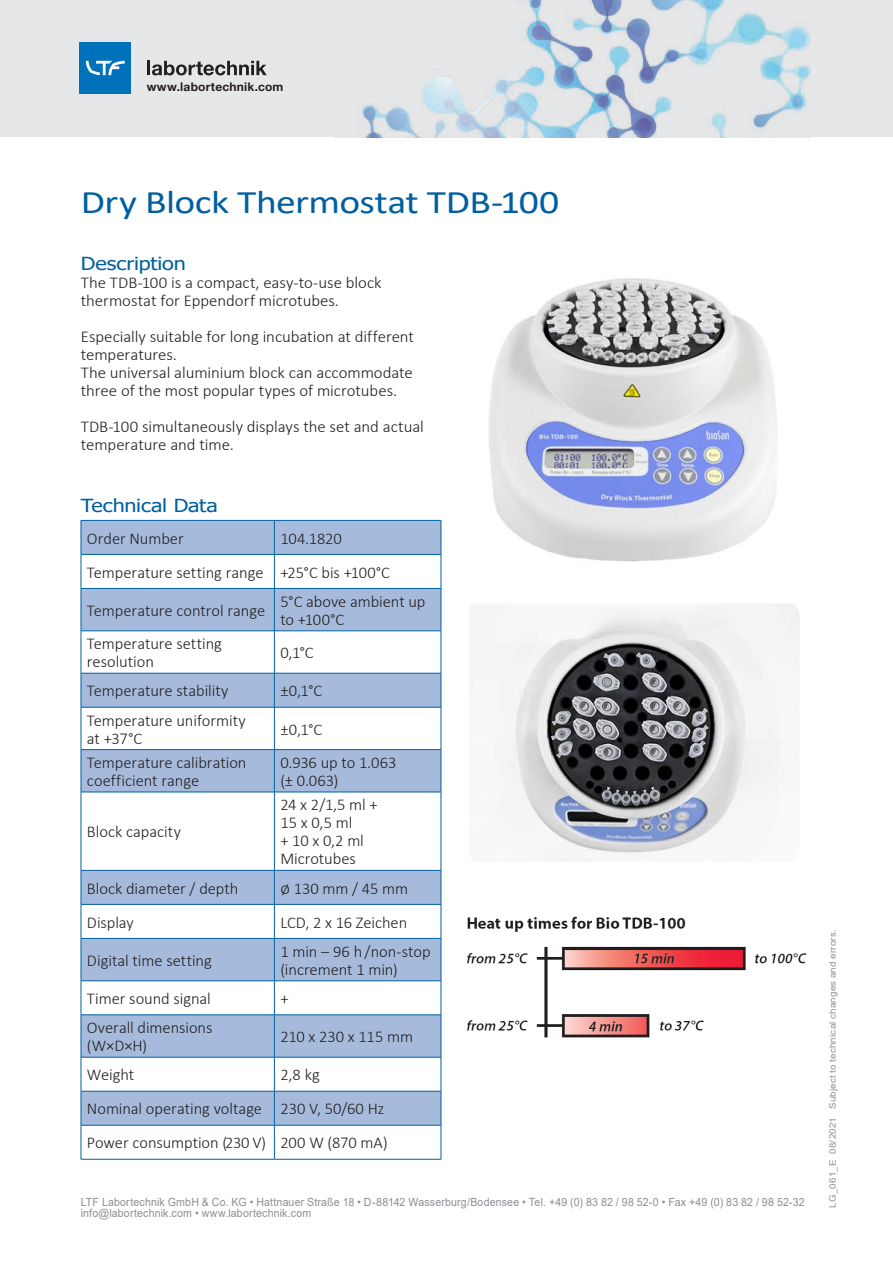
<style>
.page{position:relative;width:893px;height:1263px;background:#fff}
.page>*{position:absolute;margin:0;border:0;box-sizing:border-box;transform-origin:0 0}
.Headline{font:33px "Calibri";letter-spacing:-.015em;color:#00609f;scale:1.2 1}
.Subline{font:18px "Tahoma";letter-spacing:-.01em;color:#00609f;scale:1.2 1}
.Body{font:300 16.5px/18px "Calibri";letter-spacing:-.005em;color:#231f20}
.t1{font:700 12px "Helvetica Neue LT Std";letter-spacing:.015em;color:#231f20}
.t2{font:11.25px/11.2px "Arial";letter-spacing:.015em;color:#8d8f94;scale:.94 1}
.t3{font:9px "Arial";letter-spacing:.02em;color:#8d8f94;scale:1.08 1}
</style>
<div class="page">
<div style="left:0;top:0;width:893px;height:137px;background:#e6e7e9"></div>
<img style="left:361px;top:0;width:449px;height:137px">
<hr style="left:147px;top:61px;width:3px;height:14px;background:#231f20">
<svg style="left:152px;top:61px;width:115px;height:14px"></svg>
<div style="left:80px;top:43px;width:51px;height:51px;background:#0072bc"></div>
<svg style="left:86px;top:61px;width:39px;height:14px"></svg>
<svg style="left:82px;top:521px;width:359px;height:604px;fill:#a6bbdb"></svg>
<hr style="left:81px;top:520px;width:193px;height:1px;background:#00609f">
<hr style="left:81px;top:521px;width:1px;height:33px;background:#00609f">
<hr style="left:274px;top:520px;width:167px;height:1px;background:#00609f">
<hr style="left:274px;top:521px;width:1px;height:33px;background:#00609f">
<hr style="left:441px;top:521px;width:1px;height:33px;background:#00609f">
<hr style="left:81px;top:554px;width:193px;height:1px;background:#00609f">
<hr style="left:81px;top:555px;width:1px;height:33px;background:#00609f">
<hr style="left:274px;top:554px;width:167px;height:1px;background:#00609f">
<hr style="left:274px;top:555px;width:1px;height:33px;background:#00609f">
<hr style="left:441px;top:555px;width:1px;height:33px;background:#00609f">
<hr style="left:81px;top:588px;width:193px;height:1px;background:#00609f">
<hr style="left:81px;top:589px;width:1px;height:42px;background:#00609f">
<hr style="left:274px;top:588px;width:167px;height:1px;background:#00609f">
<hr style="left:274px;top:589px;width:1px;height:42px;background:#00609f">
<hr style="left:441px;top:589px;width:1px;height:42px;background:#00609f">
<hr style="left:81px;top:630px;width:193px;height:1px;background:#00609f">
<hr style="left:81px;top:631px;width:1px;height:42px;background:#00609f">
<hr style="left:274px;top:630px;width:167px;height:1px;background:#00609f">
<hr style="left:274px;top:631px;width:1px;height:42px;background:#00609f">
<hr style="left:441px;top:631px;width:1px;height:42px;background:#00609f">
<hr style="left:81px;top:673px;width:193px;height:1px;background:#00609f">
<hr style="left:81px;top:673px;width:1px;height:34px;background:#00609f">
<hr style="left:274px;top:673px;width:167px;height:1px;background:#00609f">
<hr style="left:274px;top:673px;width:1px;height:34px;background:#00609f">
<hr style="left:441px;top:673px;width:1px;height:34px;background:#00609f">
<hr style="left:81px;top:707px;width:193px;height:1px;background:#00609f">
<hr style="left:81px;top:707px;width:1px;height:42px;background:#00609f">
<hr style="left:274px;top:707px;width:167px;height:1px;background:#00609f">
<hr style="left:274px;top:707px;width:1px;height:42px;background:#00609f">
<hr style="left:441px;top:707px;width:1px;height:42px;background:#00609f">
<hr style="left:81px;top:749px;width:193px;height:1px;background:#00609f">
<hr style="left:81px;top:750px;width:1px;height:42px;background:#00609f">
<hr style="left:274px;top:749px;width:167px;height:1px;background:#00609f">
<hr style="left:274px;top:750px;width:1px;height:42px;background:#00609f">
<hr style="left:441px;top:750px;width:1px;height:42px;background:#00609f">
<hr style="left:81px;top:792px;width:193px;height:1px;background:#00609f">
<hr style="left:81px;top:792px;width:1px;height:78px;background:#00609f">
<hr style="left:274px;top:792px;width:167px;height:1px;background:#00609f">
<hr style="left:274px;top:792px;width:1px;height:78px;background:#00609f">
<hr style="left:441px;top:792px;width:1px;height:78px;background:#00609f">
<hr style="left:81px;top:870px;width:193px;height:1px;background:#00609f">
<hr style="left:81px;top:870px;width:1px;height:34px;background:#00609f">
<hr style="left:274px;top:870px;width:167px;height:1px;background:#00609f">
<hr style="left:274px;top:870px;width:1px;height:34px;background:#00609f">
<hr style="left:441px;top:870px;width:1px;height:34px;background:#00609f">
<hr style="left:81px;top:904px;width:193px;height:1px;background:#00609f">
<hr style="left:81px;top:904px;width:1px;height:34px;background:#00609f">
<hr style="left:274px;top:904px;width:167px;height:1px;background:#00609f">
<hr style="left:274px;top:904px;width:1px;height:34px;background:#00609f">
<hr style="left:441px;top:904px;width:1px;height:34px;background:#00609f">
<hr style="left:81px;top:938px;width:193px;height:1px;background:#00609f">
<hr style="left:81px;top:938px;width:1px;height:42px;background:#00609f">
<hr style="left:274px;top:938px;width:167px;height:1px;background:#00609f">
<hr style="left:274px;top:938px;width:1px;height:42px;background:#00609f">
<hr style="left:441px;top:938px;width:1px;height:42px;background:#00609f">
<hr style="left:81px;top:980px;width:193px;height:1px;background:#00609f">
<hr style="left:81px;top:981px;width:1px;height:34px;background:#00609f">
<hr style="left:274px;top:980px;width:167px;height:1px;background:#00609f">
<hr style="left:274px;top:981px;width:1px;height:34px;background:#00609f">
<hr style="left:441px;top:981px;width:1px;height:34px;background:#00609f">
<hr style="left:81px;top:1014px;width:193px;height:1px;background:#00609f">
<hr style="left:81px;top:1015px;width:1px;height:42px;background:#00609f">
<hr style="left:274px;top:1014px;width:167px;height:1px;background:#00609f">
<hr style="left:274px;top:1015px;width:1px;height:42px;background:#00609f">
<hr style="left:441px;top:1015px;width:1px;height:42px;background:#00609f">
<hr style="left:81px;top:1057px;width:193px;height:1px;background:#00609f">
<hr style="left:81px;top:1057px;width:1px;height:34px;background:#00609f">
<hr style="left:274px;top:1057px;width:167px;height:1px;background:#00609f">
<hr style="left:274px;top:1057px;width:1px;height:34px;background:#00609f">
<hr style="left:441px;top:1057px;width:1px;height:34px;background:#00609f">
<hr style="left:81px;top:1091px;width:193px;height:1px;background:#00609f">
<hr style="left:81px;top:1091px;width:1px;height:34px;background:#00609f">
<hr style="left:274px;top:1091px;width:167px;height:1px;background:#00609f">
<hr style="left:274px;top:1091px;width:1px;height:34px;background:#00609f">
<hr style="left:441px;top:1091px;width:1px;height:34px;background:#00609f">
<hr style="left:81px;top:1125px;width:193px;height:1px;background:#00609f">
<hr style="left:81px;top:1125px;width:1px;height:34px;background:#00609f">
<hr style="left:274px;top:1125px;width:167px;height:1px;background:#00609f">
<hr style="left:274px;top:1125px;width:1px;height:34px;background:#00609f">
<hr style="left:441px;top:1125px;width:1px;height:34px;background:#00609f">
<hr style="left:81px;top:1159px;width:193px;height:1px;background:#00609f">
<hr style="left:274px;top:1159px;width:167px;height:1px;background:#00609f">
<img style="left:489px;top:278px;width:288px;height:284px">
<img style="left:469px;top:604px;width:331px;height:257px">
<img style="left:467px;top:916px;width:340px;height:122px">
<svg style="left:281px;top:883px;width:8px;height:12px"></svg>
<p class="t1" style="left:147px;top:80px;width:138px">www.labortechnik.com</p>
<p class="Headline" style="left:81px;top:179px;width:400px">Dry Block Thermostat TDB-100</p>
<p class="Subline" style="left:81px;top:251px;width:89px">Description</p>
<p class="Body" style="left:81px;top:273px;width:302px">The TDB-100 is a compact, easy-to-use block thermostat for Eppendorf microtubes.</p>
<p class="Body" style="left:81px;top:327px;width:335px">Especially suitable for long incubation at different temperatures.</p>
<p class="Body" style="left:81px;top:363px;width:334px">The universal aluminium block can accommodate three of the most popular types of microtubes.</p>
<p class="Body" style="left:81px;top:417px;width:345px">TDB-100 simultaneously displays the set and actual temperature and time.</p>
<p class="Subline" style="left:81px;top:493px;width:116px">Technical Data</p>
<p class="Body" style="left:87px;top:529px;width:98px">Order Number</p>
<p class="Body" style="left:280px;top:529px;width:63px">104.1820</p>
<p class="Body" style="left:87px;top:563px;width:178px">Temperature setting range</p>
<p class="Body" style="left:280px;top:563px;width:111px">+25°C bis +100°C</p>
<p class="Body" style="left:87px;top:601px;width:180px">Temperature control range</p>
<p class="Body" style="left:280px;top:592px;width:147px">5°C above ambient up to +100°C</p>
<p class="Body" style="left:87px;top:634px;width:137px">Temperature setting resolution</p>
<p class="Body" style="left:280px;top:643px;width:35px">0,1°C</p>
<p class="Body" style="left:87px;top:682px;width:143px">Temperature stability</p>
<p class="Body" style="left:280px;top:682px;width:43px">±0,1°C</p>
<p class="Body" style="left:87px;top:711px;width:160px">Temperature uniformity at +37°C</p>
<p class="Body" style="left:280px;top:720px;width:43px">±0,1°C</p>
<p class="Body" style="left:87px;top:753px;width:161px">Temperature calibration coefficient range</p>
<p class="Body" style="left:280px;top:753px;width:118px">0.936 up to 1.063 (± 0.063)</p>
<p class="Body" style="left:87px;top:823px;width:96px">Block capacity</p>
<p class="Body" style="left:280px;top:796px;width:99px">24 x 2/1,5 ml +<br>15 x 0,5 ml<br>+ 10 x 0,2 ml<br>Microtubes</p>
<p class="Body" style="left:87px;top:879px;width:153px">Block diameter / depth</p>
<p class="Body" style="left:294px;top:879px;width:116px">130 mm / 45 mm</p>
<p class="Body" style="left:87px;top:913px;width:48px">Display</p>
<p class="Body" style="left:280px;top:913px;width:128px">LCD, 2 x 16 Zeichen</p>
<p class="Body" style="left:87px;top:951px;width:126px">Digital time setting</p>
<p class="Body" style="left:280px;top:942px;width:152px">1 min – 96 h / non-stop (increment 1 min)</p>
<p class="Body" style="left:87px;top:989px;width:125px">Timer sound signal</p>
<p class="Body" style="left:280px;top:989px;width:10px">+</p>
<p class="Body" style="left:87px;top:1018px;width:127px">Overall dimensions (W×D×H)</p>
<p class="Body" style="left:280px;top:1027px;width:134px">210 x 230 x 115 mm</p>
<p class="Body" style="left:87px;top:1066px;width:49px">Weight</p>
<p class="Body" style="left:280px;top:1066px;width:41px">2,8 kg</p>
<p class="Body" style="left:87px;top:1100px;width:177px">Nominal operating voltage</p>
<p class="Body" style="left:280px;top:1100px;width:105px">230 V, 50/60 Hz</p>
<p class="Body" style="left:87px;top:1134px;width:181px">Power consumption (230 V)</p>
<p class="Body" style="left:280px;top:1134px;width:109px">200 W (870 mA)</p>
<p class="t2" style="left:81px;top:1196px;width:771px">LTF Labortechnik GmbH &amp; Co. KG • Hattnauer Straße 18 • D-88142 Wasserburg/Bodensee • Tel. +49 (0) 83 82 / 98 52-0 • Fax +49 (0) 83 82 / 98 52-32 info@labortechnik.com • www.labortechnik.com</p>
<p class="t3" style="left:826px;top:1208px;width:259px;rotate:-90deg">LG_061_E 08/2021 Subject to technical changes and errors.</p>
</div>
